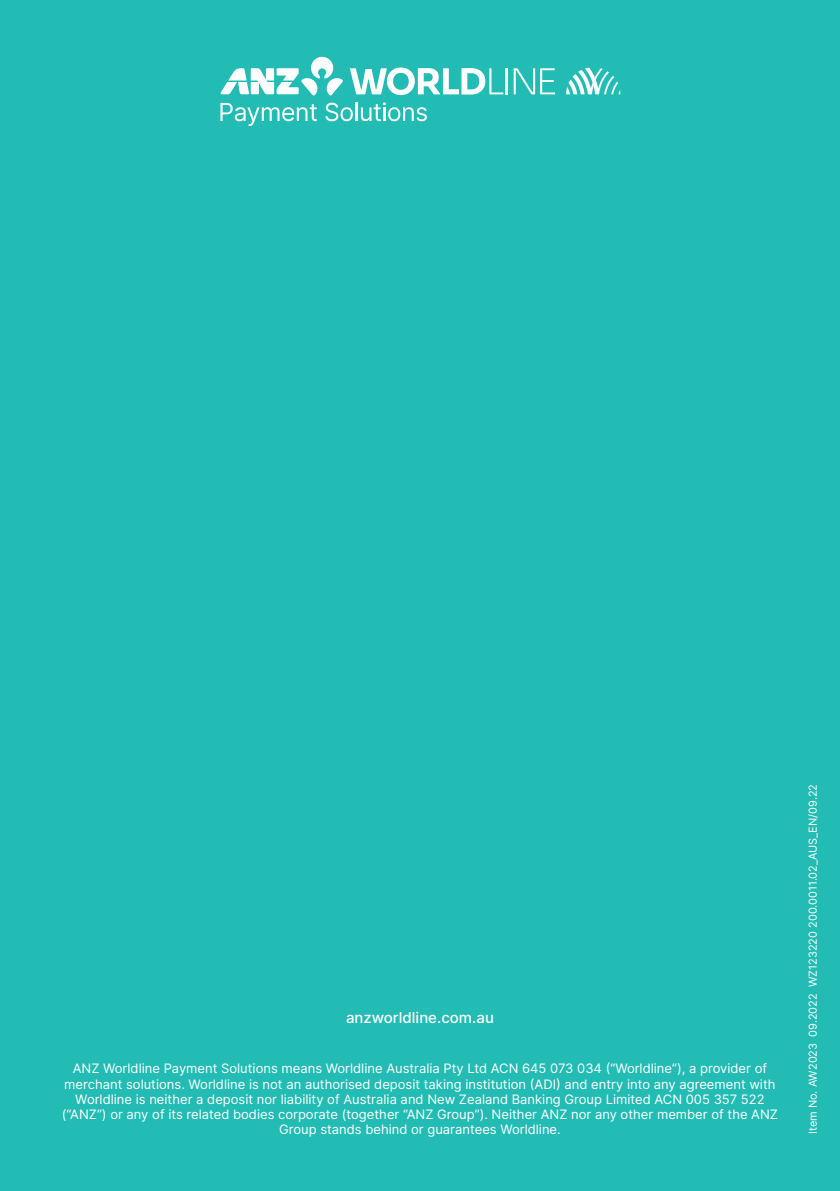
<style>
.page{position:relative;width:840px;height:1191px;background:#fff}
.page>*{position:absolute;margin:0;border:0;box-sizing:border-box;transform-origin:0 0}
.t1{font:500 15px "Inter";color:#fff}
.t2{font:13px/15.2px "Inter";color:#fff;text-align:center}
.t3{font:11px "Inter";color:#fff}
</style>
<div class="page">
<div style="left:0;top:0;width:839px;height:1191px;background:#22bcb5"></div>
<svg style="left:220px;top:57px;width:123px;height:39px"></svg>
<svg style="left:566px;top:68px;width:54px;height:26px"></svg>
<hr style="left:505px;top:68px;width:2px;height:26px;background:#fff">
<svg style="left:513px;top:68px;width:41px;height:26px"></svg>
<svg style="left:349px;top:68px;width:154px;height:27px"></svg>
<svg style="left:220px;top:103px;width:97px;height:23px"></svg>
<svg style="left:325px;top:102px;width:101px;height:19px"></svg>
<p class="t1" style="left:346px;top:1006px;width:149px">anzworldline.com.au</p>
<p class="t2" style="left:62px;top:1060px;width:717px">ANZ Worldline Payment Solutions means Worldline Australia Pty Ltd ACN 645 073 034 (“Worldline”), a provider of merchant solutions. Worldline is not an authorised deposit taking institution (ADI) and entry into any agreement with Worldline is neither a deposit nor liability of Australia and New Zealand Banking Group Limited ACN 005 357 522 (“ANZ”) or any of its related bodies corporate (together “ANZ Group”). Neither ANZ nor any other member of the ANZ Group stands behind or guarantees Worldline.</p>
<p class="t3" style="left:804px;top:1134px;width:352px;rotate:-90deg">Item No. AW2023 09.2022 WZ123220 200.0011.02_AUS_EN/09.22</p>
</div>
